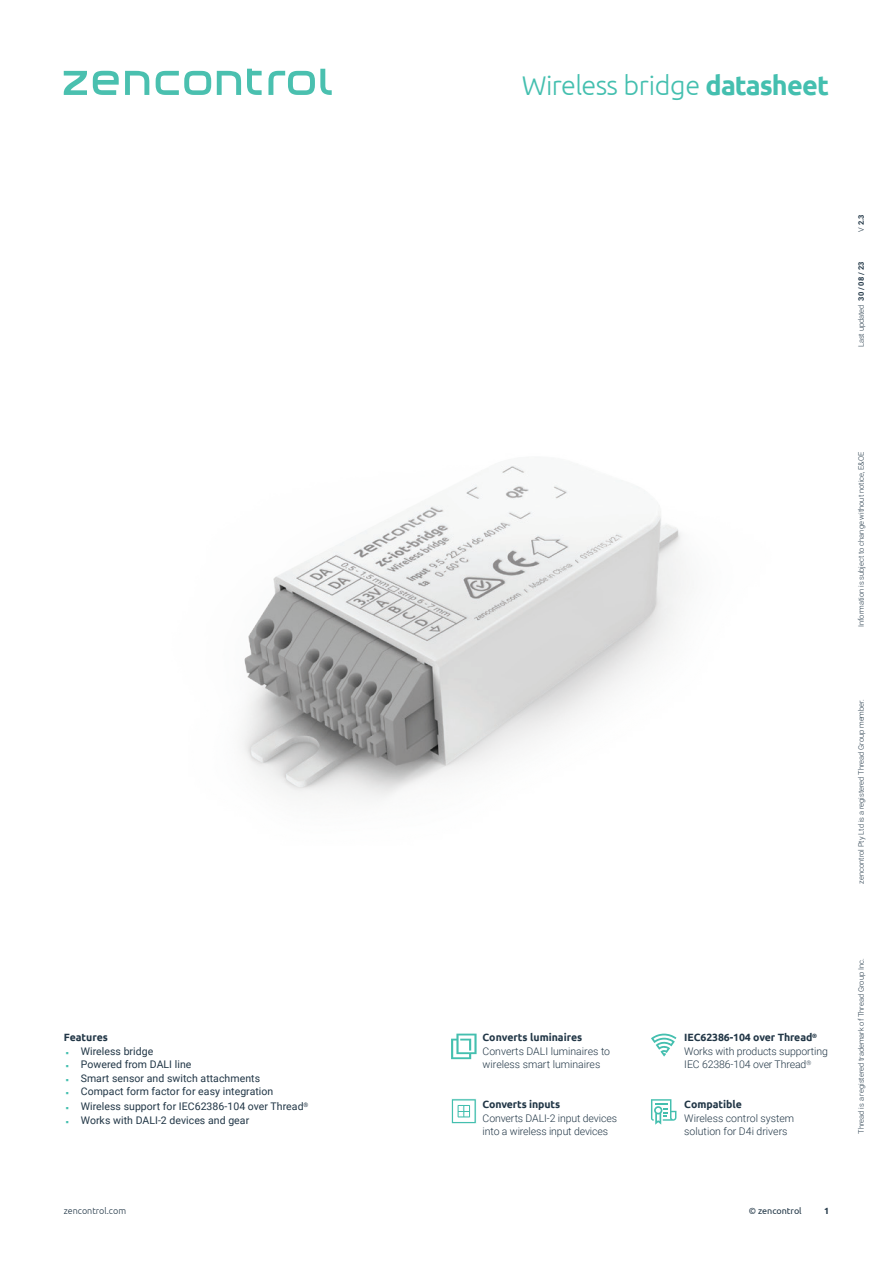
<style>
.page{position:relative;width:893px;height:1263px;background:#fff}
.page>*{position:absolute;margin:0;border:0;box-sizing:border-box;transform-origin:0 0}
.t1{font:300 27px "Ubuntu";letter-spacing:-.025em;color:#44bfaf}
.t2{font:300 10.5px/13.5px "Roboto";letter-spacing:-.01em;color:#213646}
.t3{font:10.5px "Roboto";letter-spacing:.005em;color:#213646}
.t4{font:700 10.5px "Ubuntu";letter-spacing:-.01em;color:#213646}
.t5{font:300 9px "Ubuntu";color:#213646}
.t6{font:9px "Ubuntu";color:#213646}
.t7{font:700 9px "Ubuntu";color:#213646}
.t8{font:300 7.5px "Roboto";color:#213646}
.t9{font:700 7.5px "Roboto";color:#213646}
.s1{font-weight:700}
.s2{font-weight:300}
.s3{font-family:"Minion Pro";font-size:7.5px;color:#44bfaf}
</style>
<div class="page">
<svg style="left:125px;top:71px;width:24px;height:24px"></svg>
<svg style="left:217px;top:71px;width:24px;height:24px"></svg>
<svg style="left:64px;top:71px;width:23px;height:24px"></svg>
<svg style="left:247px;top:69px;width:15px;height:26px"></svg>
<svg style="left:156px;top:71px;width:55px;height:24px"></svg>
<svg style="left:268px;top:69px;width:64px;height:26px"></svg>
<svg style="left:93px;top:71px;width:26px;height:24px"></svg>
<img style="left:242px;top:465px;width:443px;height:335px">
<svg style="left:651px;top:1099px;width:25px;height:26px"></svg>
<svg style="left:451px;top:1098px;width:25px;height:26px"></svg>
<svg style="left:651px;top:1033px;width:25px;height:23px"></svg>
<svg style="left:451px;top:1033px;width:26px;height:26px"></svg>
<h1 class="t1" style="left:522px;top:69px;width:309px">Wireless bridge <span class="s1">datasheet</span></h1>
<p class="t9" style="left:856px;top:232px;width:19px;rotate:-90deg"><span class="s2">V</span> 2.3</p>
<p class="t8" style="left:856px;top:347px;width:87px;rotate:-90deg">Last updated <span class="s1">30 / 08 / 23</span></p>
<p class="t8" style="left:856px;top:627px;width:177px;rotate:-90deg">Information is subject to change without notice, E&amp;OE</p>
<p class="t8" style="left:856px;top:883px;width:186px;rotate:-90deg">zencontrol Pty Ltd is a registered Thread Group member.</p>
<p class="t4" style="left:64px;top:1031px;width:46px">Features</p>
<p class="t3" style="left:66px;top:1044px;width:89px"><span class="s3">■</span> Wireless bridge</p>
<p class="t3" style="left:66px;top:1057px;width:127px"><span class="s3">■</span> Powered from DALI line</p>
<p class="t3" style="left:66px;top:1071px;width:196px"><span class="s3">■</span> Smart sensor and switch attachments</p>
<p class="t3" style="left:66px;top:1084px;width:209px"><span class="s3">■</span> Compact form factor for easy integration</p>
<p class="t3" style="left:66px;top:1099px;width:244px"><span class="s3">■</span> Wireless support for IEC62386-104 over Thread<sup>®</sup></p>
<p class="t3" style="left:66px;top:1113px;width:185px"><span class="s3">■</span> Works with DALI-2 devices and gear</p>
<p class="t4" style="left:483px;top:1031px;width:101px">Converts luminaires</p>
<p class="t2" style="left:483px;top:1044px;width:129px">Converts DALI luminaires to wireless smart luminaires</p>
<p class="t4" style="left:483px;top:1098px;width:79px">Converts inputs</p>
<p class="t2" style="left:483px;top:1111px;width:136px">Converts DALI-2 input devices into a wireless input devices</p>
<p class="t4" style="left:684px;top:1031px;width:134px">IEC62386-104 over Thread<sup>®</sup></p>
<p class="t2" style="left:684px;top:1044px;width:145px">Works with products supporting<br>IEC 62386-104 over Thread<sup>®</sup></p>
<p class="t4" style="left:684px;top:1098px;width:59px">Compatible</p>
<p class="t2" style="left:684px;top:1111px;width:111px">Wireless control system solution for D4i drivers</p>
<p class="t5" style="left:64px;top:1206px;width:64px">zencontrol.com</p>
<p class="t6" style="left:749px;top:1206px;width:55px">© zencontrol</p>
<p class="t7" style="left:824px;top:1206px;width:7px">1</p>
<p class="t8" style="left:856px;top:1134px;width:177px;rotate:-90deg">Thread is a registered trademark of Thread Group Inc.</p>
</div>
